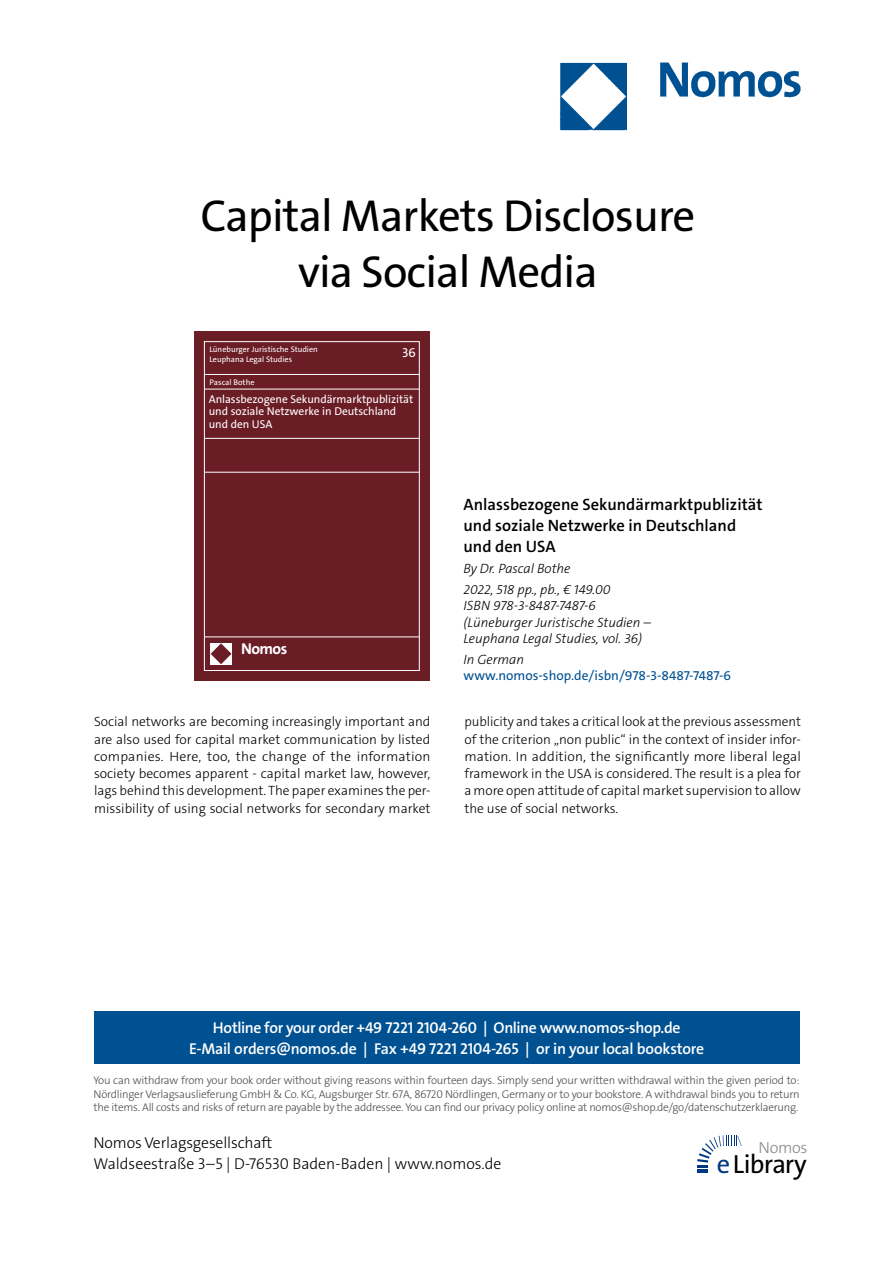
<style>
.page{position:relative;width:893px;height:1263px;background:#fff}
.page>*{position:absolute;margin:0;border:0;box-sizing:border-box;transform-origin:0 0}
._000_Headline{font:45px/55.5px "The Sans Os F";letter-spacing:-.02em;color:#000;text-align:center}
.t1{font:26.4px "The Sans Os F";letter-spacing:-.03em;color:#000}
._001_Buchtitel{font:600 16.5px/21px "The Sans C5";color:#000}
.t2{font:300 16.2px "The Sans Os F";letter-spacing:-.02em;color:#87888a}
.t3{font:600 15.75px/21px "The Sans Os F";letter-spacing:-.02em;color:#fff;text-align:center}
.t4{font:300 15.75px/21px "The Sans Os F";color:#000}
.t5{font:700 15.75px "The Sans C5";letter-spacing:-.035em;color:#fff}
._005_FließtextENGLIS{font:300 13.5px/17.2px "The Sans C5";color:#000;text-align:justify}
._004_Bibilo{font:italic 300 13.5px/16.5px "The Sans C5";color:#000}
._004_Bibilo-2{font:13.5px/16.5px "The Sans C5";color:#005192}
.t6{font:13.05px "The Sans C5";color:#fff}
.t7{font:11.4px/12.5px "The Sans C5";letter-spacing:-.005em;color:#fff}
.t8{font:300 11.25px/13.5px "The Sans Os F";letter-spacing:-.02em;color:#4b4b4d;text-align:justify}
.t9{font:8.1px/9.8px "The Sans C5";color:#fff}
.s1{font-weight:300;font-style:italic;color:#000}
.s2{color:#003882}
</style>
<div class="page">
<div style="left:94px;top:1011px;width:705px;height:52px;background:#005192"></div>
<svg style="left:697px;top:1135px;width:45px;height:38px"></svg>
<img style="left:559px;top:62px;width:242px;height:69px">
<div style="left:194px;top:331px;width:236px;height:350px;background:#6b1d26"></div>
<div style="left:204px;top:341px;width:216px;height:330px;border:1px solid #fff"></div>
<hr style="left:204px;top:374px;width:216px;height:1px;background:#fff">
<hr style="left:204px;top:389px;width:216px;height:1px;background:#fff">
<hr style="left:204px;top:438px;width:216px;height:1px;background:#fff">
<hr style="left:204px;top:472px;width:216px;height:1px;background:#fff">
<hr style="left:204px;top:637px;width:216px;height:1px;background:#fff">
<div style="left:210px;top:643px;width:22px;height:22px;background:#fff"></div>
<svg style="left:211px;top:643px;width:20px;height:21px"></svg>
<p class="_000_Headline" style="left:201px;top:189px;width:496px">Capital Markets Disclosure via Social Media</p>
<p class="t9" style="left:209px;top:345px;width:110px">Lüneburger Juristische Studien<br>Leuphana Legal Studies</p>
<p class="t6" style="left:402px;top:344px;width:15px">36</p>
<p class="t7" style="left:209px;top:393px;width:206px">Anlassbezogene Sekundärmarktpublizität und soziale Netzwerke in Deutschland und den USA</p>
<p class="t9" style="left:209px;top:377px;width:46px">Pascal Bothe</p>
<p class="t5" style="left:241px;top:638px;width:48px">Nomos</p>
<p class="_001_Buchtitel" style="left:463px;top:494px;width:300px">Anlassbezogene Sekundärmarktpublizität und soziale Netzwerke in Deutschland und den USA</p>
<p class="_004_Bibilo" style="left:463px;top:560px;width:109px">By Dr. Pascal Bothe</p>
<p class="_004_Bibilo" style="left:463px;top:581px;width:189px">2022, 518 pp., pb., € 149.00<br>ISBN 978-3-8487-7487-6 (Lüneburger Juristische Studien –<br>Leuphana Legal Studies, vol. 36)</p>
<p class="_004_Bibilo-2" style="left:463px;top:651px;width:269px"><span class="s1">In German </span>www.nomos-shop.de/isbn/978-3-8487-7487-6</p>
<p class="_005_FließtextENGLIS" style="left:94px;top:713px;width:338px">Social networks are becoming increasingly important and are also used for capital market communication by listed companies. Here, too, the change of the information society becomes apparent - capital market law, however, lags behind this development. The paper examines the per&shy;missibility of using social networks for secondary market</p>
<p class="_005_FließtextENGLIS" style="left:464px;top:713px;width:338px">publicity and takes a critical look at the previous assessment of the criterion „non public“ in the context of insider infor&shy;mation. In addition, the significantly more liberal legal framework in the USA is considered. The result is a plea for a more open attitude of capital market supervision to allow the use of social networks.</p>
<p class="t3" style="left:189px;top:1017px;width:517px">Hotline for your order +49 7221 2104-260 | Online www.nomos-shop.de<br>E-Mail orders@nomos.de | Fax +49 7221 2104-265 | or in your local bookstore</p>
<p class="t8" style="left:94px;top:1074px;width:708px">You can withdraw from your book order without giving reasons within fourteen days. Simply send your written withdrawal within the given period to:<br>Nördlinger Verlagsauslieferung GmbH &amp; Co. KG, Augsburger Str. 67A, 86720 Nördlingen, Germany or to your bookstore. A withdrawal binds you to return the items. All costs and risks of return are payable by the addressee. You can find our privacy policy online at nomos@shop.de/go/datenschutzerklaerung.</p>
<p class="t4" style="left:94px;top:1133px;width:409px">Nomos Verlagsgesellschaft<br>Waldseestraße 3–5 | D-76530 Baden-Baden | www.nomos.de</p>
<p class="t2" style="left:758px;top:1137px;width:51px">Nomos</p>
<h2 class="t1" style="left:717px;top:1147px;width:91px"><span class="s2">e</span>Library</h2>
</div>
